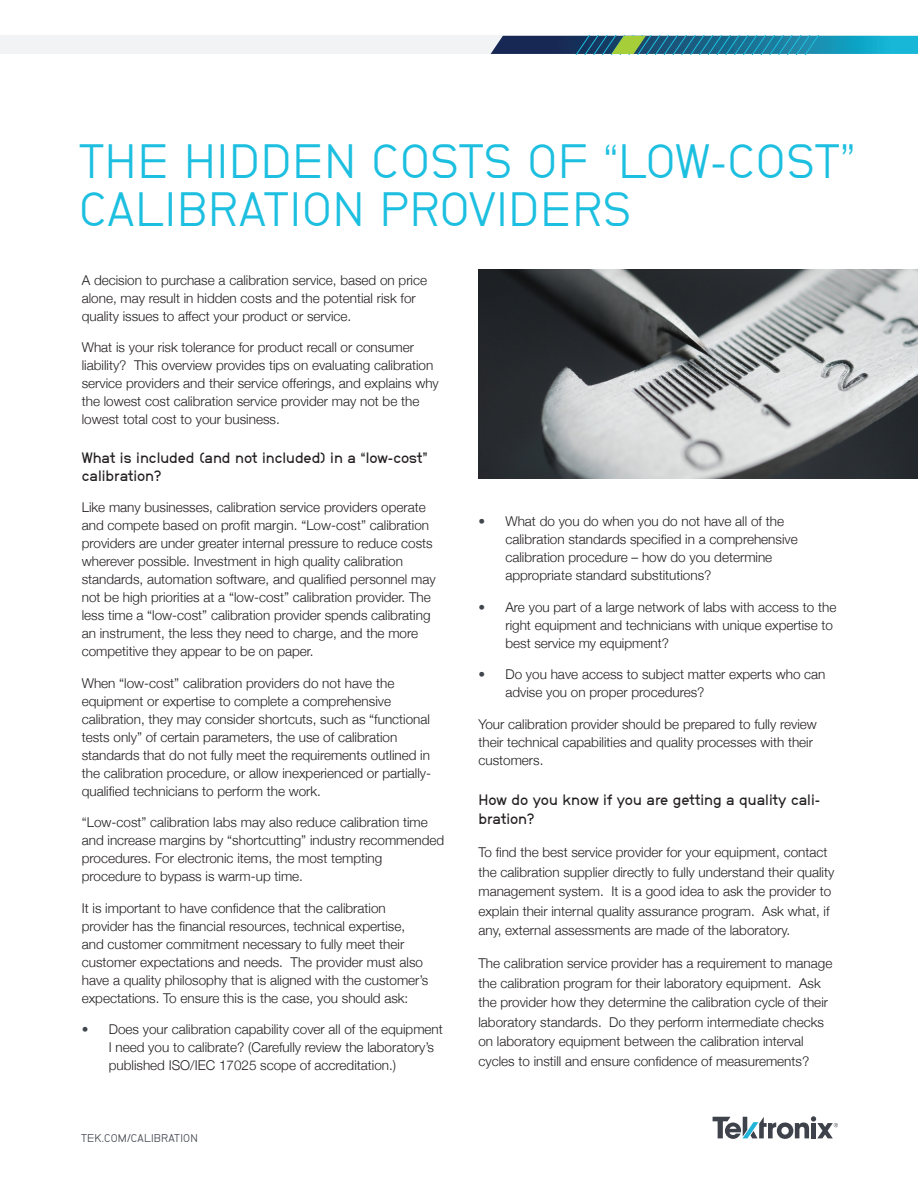
<style>
.page{position:relative;width:918px;height:1188px;background:#fff}
.page>*{position:absolute;margin:0;border:0;box-sizing:border-box;transform-origin:0 0}
.Docoument_title{font:48px/48px "NB Grotesk";letter-spacing:.02em;color:#1cbfdf}
.BRO_-_Subhead_-_inne{font:15px/18px "NB Grotesk Sem Bol";color:#231f20}
.BRO_-_Subhead_-_inne-2{font:300 13.5px/18px "Helvetica Neue";color:#231f20}
.t1{font:11.25px "NB Grotesk";letter-spacing:.02em;color:#41464e}
.s1{color:#41464e}
</style>
<div class="page">
<div style="left:0;top:36px;width:880px;height:18px;background:#f2f3f4"></div>
<svg style="left:490px;top:36px;width:428px;height:18px;background:#23758f"></svg>
<svg style="left:713px;top:1116px;width:125px;height:23px"></svg>
<img style="left:479px;top:270px;width:439px;height:209px">
<p class="Docoument_title" style="left:79px;top:137px;width:778px">THE HIDDEN COSTS OF “LOW-COST”<br>CALIBRATION PROVIDERS</p>
<p class="BRO_-_Subhead_-_inne-2" style="left:82px;top:270px;width:347px">A decision to purchase a calibration service, based on price alone, may result in hidden costs and the potential risk for quality issues to affect your product or service.</p>
<p class="BRO_-_Subhead_-_inne-2" style="left:82px;top:338px;width:359px">What is your risk tolerance for product recall or consumer liability? This overview provides tips on evaluating calibration service providers and their service offerings, and explains why the lowest cost calibration service provider may not be the lowest total cost to your business.</p>
<p class="BRO_-_Subhead_-_inne" style="left:82px;top:448px;width:348px">What is included (and not included) in a “low-cost” calibration?</p>
<p class="BRO_-_Subhead_-_inne-2" style="left:82px;top:497px;width:355px">Like many businesses, calibration service providers operate and compete based on profit margin. “Low-cost” calibration providers are under greater internal pressure to reduce costs wherever possible. Investment in high quality calibration standards, automation software, and qualified personnel may not be high priorities at a “low-cost” calibration provider. The less time a “low-cost” calibration provider spends calibrating an instrument, the less they need to charge, and the more competitive they appear to be on paper.</p>
<p class="BRO_-_Subhead_-_inne-2" style="left:82px;top:673px;width:351px">When “low-cost” calibration providers do not have the equipment or expertise to complete a comprehensive calibration, they may consider shortcuts, such as “functional tests only” of certain parameters, the use of calibration standards that do not fully meet the requirements outlined in the calibration procedure, or allow inexperienced or partially&shy;qualified technicians to perform the work.</p>
<p class="BRO_-_Subhead_-_inne-2" style="left:82px;top:812px;width:364px">“Low-cost” calibration labs may also reduce calibration time and increase margins by “shortcutting” industry recommended procedures. For electronic items, the most tempting procedure to bypass is warm-up time.</p>
<p class="BRO_-_Subhead_-_inne-2" style="left:82px;top:898px;width:348px">It is important to have confidence that the calibration provider has the financial resources, technical expertise, and customer commitment necessary to fully meet their customer expectations and needs. The provider must also have a quality philosophy that is aligned with the customer’s expectations. To ensure this is the case, you should ask:</p>
<p class="BRO_-_Subhead_-_inne-2" style="left:109px;top:1019px;width:336px;text-indent:-27px"><span class="s1">•</span> Does your calibration capability cover all of the equipment<br>I need you to calibrate? (Carefully review the laboratory’s published ISO/IEC 17025 scope of accreditation.)</p>
<p class="t1" style="left:81px;top:1131px;width:118px">TEK.COM/CALIBRATION</p>
<p class="BRO_-_Subhead_-_inne-2" style="left:505px;top:512px;width:294px;text-indent:-27px"><span class="s1">•</span> What do you do when you do not have all of the calibration standards specified in a comprehensive calibration procedure – how do you determine appropriate standard substitutions?</p>
<p class="BRO_-_Subhead_-_inne-2" style="left:505px;top:597px;width:332px;text-indent:-27px"><span class="s1">•</span> Are you part of a large network of labs with access to the right equipment and technicians with unique expertise to best service my equipment?</p>
<p class="BRO_-_Subhead_-_inne-2" style="left:505px;top:665px;width:322px;text-indent:-27px"><span class="s1">•</span> Do you have access to subject matter experts who can advise you on proper procedures?</p>
<p class="BRO_-_Subhead_-_inne-2" style="left:478px;top:714px;width:340px">Your calibration provider should be prepared to fully review their technical capabilities and quality processes with their customers.</p>
<p class="BRO_-_Subhead_-_inne" style="left:478px;top:789px;width:343px;line-height:19.5px">How do you know if you are getting a quality cali&shy;bration?</p>
<p class="BRO_-_Subhead_-_inne-2" style="left:478px;top:842px;width:357px;line-height:19.5px">To find the best service provider for your equipment, contact the calibration supplier directly to fully understand their quality management system. It is a good idea to ask the provider to explain their internal quality assurance program. Ask what, if any, external assessments are made of the laboratory.</p>
<p class="BRO_-_Subhead_-_inne-2" style="left:478px;top:953px;width:355px;line-height:19.5px">The calibration service provider has a requirement to manage the calibration program for their laboratory equipment. Ask the provider how they determine the calibration cycle of their laboratory standards. Do they perform intermediate checks on laboratory equipment between the calibration interval cycles to instill and ensure confidence of measurements?</p>
</div>
